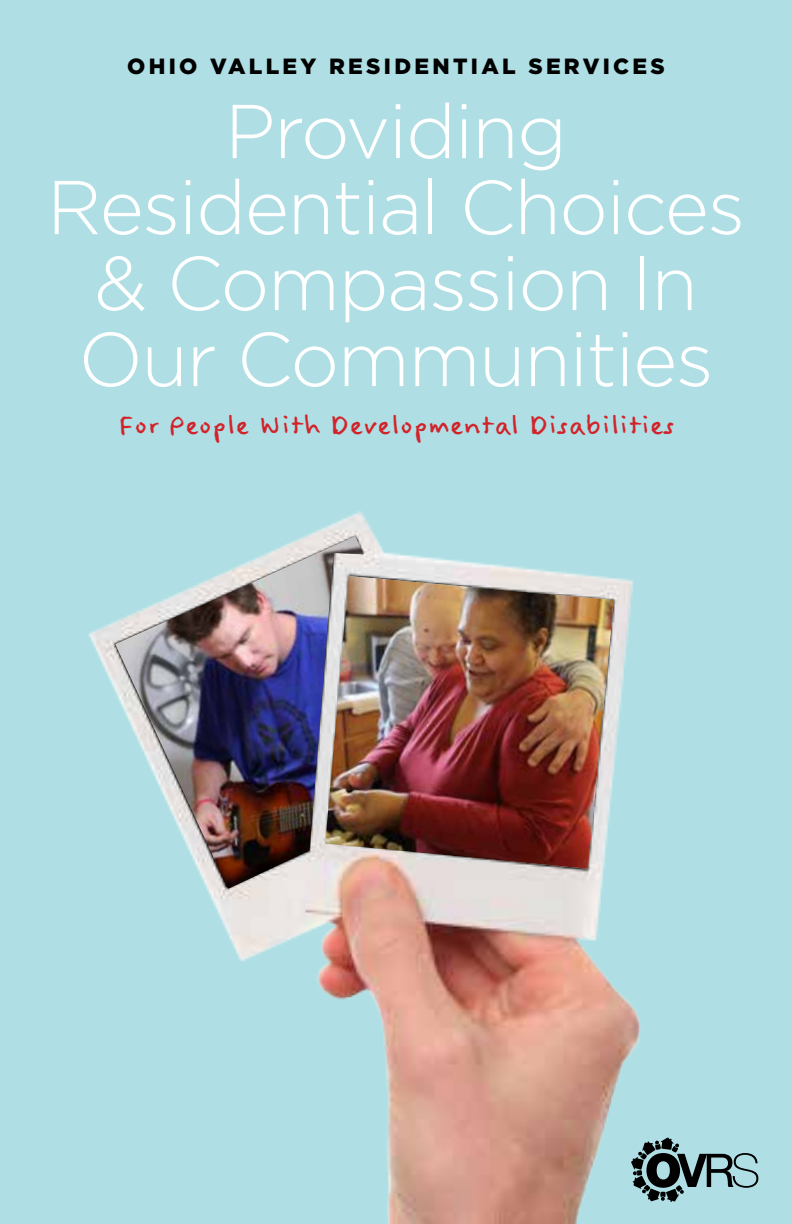
<style>
.page{position:relative;width:792px;height:1224px;background:#afdfe4}
.page>*{position:absolute;margin:0;border:0;box-sizing:border-box;transform-origin:0 0}
.t1{font:300 76px/76px "Gotham";letter-spacing:-.02em;color:#fff;text-align:center}
.t2{font:34px "Felt Tip Woman";color:#d2232a}
.t3{font:900 22px "Gotham";letter-spacing:.15em;color:#000}
</style>
<div class="page">
<img style="left:89px;top:511px;width:670px;height:713px">
<svg style="left:631px;top:1138px;width:127px;height:64px"></svg>
<img style="left:115px;top:536px;width:249px;height:353px">
<img style="left:325px;top:576px;width:289px;height:293px">
<p class="t3" style="left:127px;top:51px;width:539px">OHIO VALLEY RESIDENTIAL SERVICES</p>
<p class="t1" style="left:47px;top:91px;width:700px">Providing<br>Residential Choices &amp; Compassion In<br>Our Communities</p>
<p class="t2" style="left:117px;top:403px;width:559px">For People With Developmental Disabilities</p>
</div>
